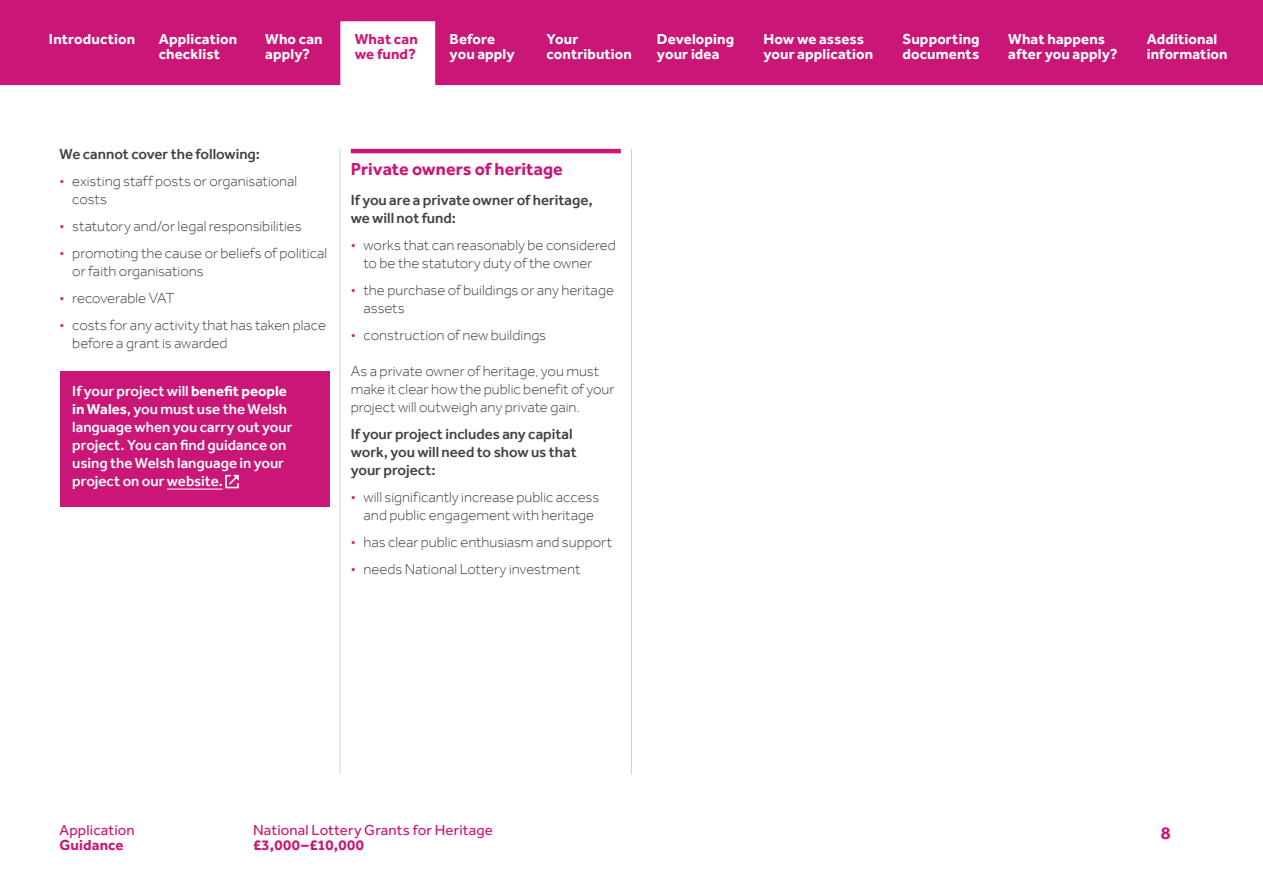
<style>
.page{position:relative;width:1263px;height:893px;background:#fff}
.page>*{position:absolute;margin:0;border:0;box-sizing:border-box;transform-origin:0 0}
.Heading_12_15pt___Ru{font:700 18px "Effra";color:#ca1676}
.Body_Text_10_12pt{font:300 15px/18px "Effra";color:#3c4247}
.t1{font:700 15px/15px "Effra";letter-spacing:.01em;color:#fff}
.Pullout_Body_Text_10{font:500 15px/18px "Effra";color:#fff}
.Body_Text_10_12pt-2{font:500 15px/18px "Effra";color:#3c4247}
.t2{font:15px "Effra";letter-spacing:.01em;color:#ca1676}
.t3{font:700 15px/15px "Effra";letter-spacing:.01em;color:#ca1676}
.s1{color:#cf2d84}
.s2{font-weight:700}
</style>
<div class="page">
<hr style="left:351px;top:149px;width:270px;height:4px;background:#ca1676">
<div style="left:60px;top:371px;width:269px;height:136px;background:#ca1676"></div>
<hr style="left:167px;top:489px;width:56px;height:1px;background:#fff">
<svg style="left:225px;top:474px;width:14px;height:15px"></svg>
<hr style="left:631px;top:149px;width:1px;height:625px;background:#cdd5db">
<hr style="left:340px;top:149px;width:1px;height:625px;background:#cdd5db">
<div style="left:0;top:0;width:1263px;height:85px;background:#ca1676"></div>
<svg style="left:0;top:21px;width:1263px;height:65px"></svg>
<p class="t1" style="left:159px;top:31px;width:80px">Application checklist</p>
<p class="t1" style="left:265px;top:31px;width:59px">Who can apply?</p>
<p class="t1" style="left:450px;top:31px;width:67px">Before you apply</p>
<p class="t1" style="left:547px;top:31px;width:87px">Your contribution</p>
<p class="t1" style="left:763px;top:31px;width:111px">How we assess your application</p>
<p class="t1" style="left:657px;top:31px;width:79px">Developing your idea</p>
<p class="t1" style="left:902px;top:31px;width:79px">Supporting documents</p>
<p class="t1" style="left:1008px;top:31px;width:111px">What happens after you apply?</p>
<p class="t1" style="left:1147px;top:31px;width:83px">Additional information</p>
<p class="t1" style="left:49px;top:31px;width:88px">Introduction</p>
<p class="t3" style="left:355px;top:31px;width:65px">What can we fund?</p>
<p class="Body_Text_10_12pt-2" style="left:60px;top:145px;width:202px">We cannot cover the following:</p>
<p class="Body_Text_10_12pt" style="left:72px;top:172px;width:227px;text-indent:-13px"><span class="s1">•</span> existing staff posts or organisational costs</p>
<p class="Body_Text_10_12pt" style="left:60px;top:217px;width:244px"><span class="s1">•</span> statutory and/or legal responsibilities</p>
<p class="Body_Text_10_12pt" style="left:72px;top:244px;width:256px;text-indent:-13px"><span class="s1">•</span> promoting the cause or beliefs of political or faith organisations</p>
<p class="Body_Text_10_12pt" style="left:60px;top:289px;width:117px"><span class="s1">•</span> recoverable VAT</p>
<p class="Body_Text_10_12pt" style="left:72px;top:316px;width:255px;text-indent:-13px"><span class="s1">•</span> costs for any activity that has taken place before a grant is awarded</p>
<p class="Pullout_Body_Text_10" style="left:72px;top:382px;width:222px">If your project will <span class="s2">benefit people in Wales</span>, you must use the Welsh language when you carry out your project. You can find guidance on using the Welsh language in your project on our website.</p>
<h2 class="Heading_12_15pt___Ru" style="left:351px;top:158px;width:214px">Private owners of heritage</h2>
<p class="Body_Text_10_12pt-2" style="left:351px;top:191px;width:243px">If you are a private owner of heritage, we will not fund:</p>
<p class="Body_Text_10_12pt" style="left:364px;top:236px;width:254px;text-indent:-13px"><span class="s1">•</span> works that can reasonably be considered to be the statutory duty of the owner</p>
<p class="Body_Text_10_12pt" style="left:364px;top:281px;width:252px;text-indent:-13px"><span class="s1">•</span> the purchase of buildings or any heritage assets</p>
<p class="Body_Text_10_12pt" style="left:351px;top:326px;width:197px"><span class="s1">•</span> construction of new buildings</p>
<p class="Body_Text_10_12pt" style="left:351px;top:362px;width:265px">As a private owner of heritage, you must make it clear how the public benefit of your project will outweigh any private gain.</p>
<p class="Body_Text_10_12pt-2" style="left:351px;top:425px;width:227px">If your project includes any capital work, you will need to show us that your project:</p>
<p class="Body_Text_10_12pt" style="left:351px;top:488px;width:250px;text-align:center"><span class="s1">•</span> will significantly increase public access and public engagement with heritage</p>
<p class="Body_Text_10_12pt" style="left:351px;top:533px;width:263px"><span class="s1">•</span> has clear public enthusiasm and support</p>
<p class="Body_Text_10_12pt" style="left:351px;top:560px;width:231px"><span class="s1">•</span> needs National Lottery investment</p>
<p class="t2" style="left:60px;top:821px;width:77px">Application</p>
<p class="t3" style="left:60px;top:837px;width:66px">Guidance</p>
<p class="t2" style="left:253px;top:821px;width:241px">National Lottery Grants for Heritage</p>
<p class="t3" style="left:253px;top:837px;width:112px">£3,000–£10,000</p>
<p class="Heading_12_15pt___Ru" style="left:1161px;top:822px;width:11px">8</p>
</div>
